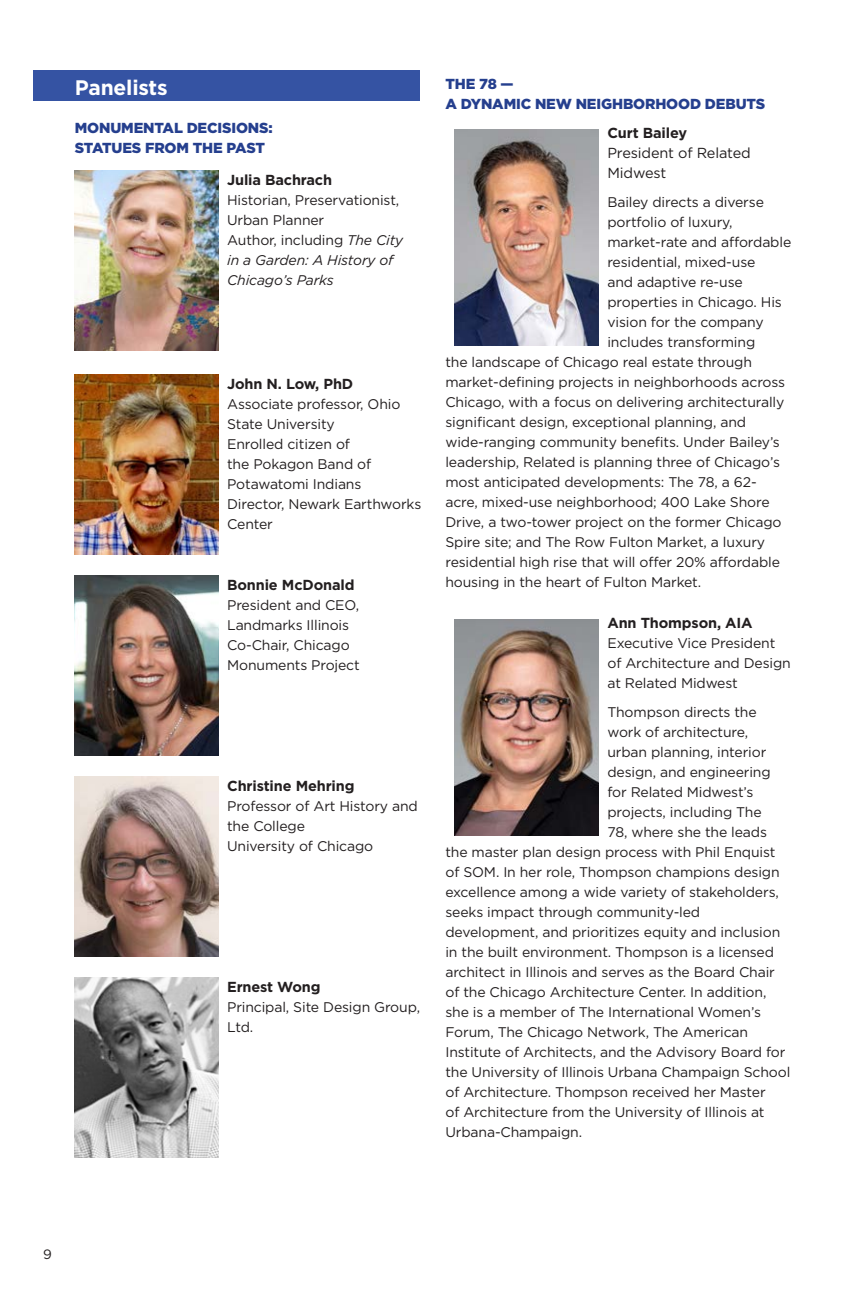
<style>
.page{position:relative;width:864px;height:1296px;background:#fff}
.page>*{position:absolute;margin:0;border:0;box-sizing:border-box;transform-origin:0 0}
.White_head_on_blue_b{font:700 21px "Gotham";letter-spacing:-.01em;color:#fff}
.biohead{font:700 14.4px "Gotham";letter-spacing:-.01em;color:#231f20}
.event_head_in_text{font:900 14.4px/20px "Gotham";letter-spacing:-.01em;color:#253f8e}
.biohead-2{font:14.4px/20px "Gotham";letter-spacing:-.01em;color:#231f20}
.bio{font:14px "Gotham";letter-spacing:-.01em;color:#231f20}
.biohead-3{font:14px/20px "Gotham";letter-spacing:-.01em;color:#231f20}
.t1{font:13.6px "Gotham";color:#231f20}
.s1{font-style:italic}
.s2{font-weight:700}
</style>
<div class="page">
<div style="left:33px;top:70px;width:387px;height:31px;background:#3553a3"></div>
<img style="left:75px;top:170px;width:144px;height:180px">
<img style="left:75px;top:374px;width:144px;height:180px">
<img style="left:75px;top:575px;width:144px;height:180px">
<img style="left:75px;top:776px;width:144px;height:180px">
<img style="left:75px;top:977px;width:144px;height:180px">
<img style="left:454px;top:620px;width:144px;height:216px">
<img style="left:454px;top:130px;width:144px;height:216px">
<p class="White_head_on_blue_b" style="left:75px;top:73px;width:94px">Panelists</p>
<p class="event_head_in_text" style="left:75px;top:117px;width:199px">MONUMENTAL DECISIONS:<br>STATUES FROM THE PAST</p>
<p class="biohead" style="left:227px;top:170px;width:106px">Julia Bachrach</p>
<p class="biohead-3" style="left:227px;top:189px;width:178px">Historian, Preservationist,<br>Urban Planner<br>Author, including <span class="s1">The City in a Garden: A History of<br>Chicago’s Parks</span></p>
<p class="biohead" style="left:227px;top:374px;width:128px">John N. Low, PhD</p>
<p class="biohead-3" style="left:227px;top:393px;width:196px">Associate professor, Ohio<br>State University<br>Enrolled citizen of<br>the Pokagon Band of<br>Potawatomi Indians<br>Director, Newark Earthworks<br>Center</p>
<p class="biohead" style="left:227px;top:575px;width:129px">Bonnie McDonald</p>
<p class="biohead-3" style="left:227px;top:594px;width:134px">President and CEO,<br>Landmarks Illinois<br>Co-Chair, Chicago<br>Monuments Project</p>
<p class="biohead" style="left:227px;top:776px;width:129px">Christine Mehring</p>
<p class="biohead-3" style="left:227px;top:795px;width:192px">Professor of Art History and the College<br>University of Chicago</p>
<p class="biohead" style="left:227px;top:977px;width:95px">Ernest Wong</p>
<p class="biohead-3" style="left:227px;top:996px;width:194px">Principal, Site Design Group,<br>Ltd.</p>
<p class="event_head_in_text" style="left:445px;top:74px;width:321px">THE 78 —<br>A DYNAMIC NEW NEIGHBORHOOD DEBUTS</p>
<p class="biohead-2" style="left:607px;top:123px;width:145px"><span class="s2">Curt Bailey<br></span>President of Related<br>Midwest</p>
<p class="bio" style="left:607px;top:193px;width:158px">Bailey directs a diverse</p>
<p class="bio" style="left:607px;top:213px;width:127px">portfolio of luxury,</p>
<p class="bio" style="left:607px;top:233px;width:185px">market-rate and affordable</p>
<p class="bio" style="left:607px;top:253px;width:150px">residential, mixed-use</p>
<p class="bio" style="left:607px;top:273px;width:137px">and adaptive re-use</p>
<p class="bio" style="left:607px;top:293px;width:176px">properties in Chicago. His</p>
<p class="bio" style="left:607px;top:313px;width:158px">vision for the company</p>
<p class="bio" style="left:607px;top:333px;width:149px">includes transforming</p>
<p class="bio" style="left:445px;top:353px;width:308px">the landscape of Chicago real estate through</p>
<p class="bio" style="left:445px;top:373px;width:341px">market-defining projects in neighborhoods across</p>
<p class="bio" style="left:445px;top:394px;width:340px">Chicago, with a focus on delivering architecturally</p>
<p class="bio" style="left:445px;top:414px;width:302px">significant design, exceptional planning, and</p>
<p class="bio" style="left:445px;top:434px;width:336px">wide-ranging community benefits. Under Bailey’s</p>
<p class="bio" style="left:445px;top:454px;width:336px">leadership, Related is planning three of Chicago’s</p>
<p class="bio" style="left:445px;top:474px;width:313px">most anticipated developments: The 78, a 62-</p>
<p class="bio" style="left:445px;top:494px;width:326px">acre, mixed-use neighborhood; 400 Lake Shore</p>
<p class="bio" style="left:445px;top:514px;width:338px">Drive, a two-tower project on the former Chicago</p>
<p class="bio" style="left:445px;top:534px;width:321px">Spire site; and The Row Fulton Market, a luxury</p>
<p class="bio" style="left:445px;top:554px;width:336px">residential high rise that will offer 20% affordable</p>
<p class="bio" style="left:445px;top:574px;width:257px">housing in the heart of Fulton Market.</p>
<p class="biohead" style="left:607px;top:614px;width:147px">Ann Thompson, AIA</p>
<p class="biohead-3" style="left:607px;top:633px;width:185px">Executive Vice President of Architecture and Design at Related Midwest</p>
<p class="bio" style="left:607px;top:703px;width:151px">Thompson directs the</p>
<p class="bio" style="left:607px;top:723px;width:142px">work of architecture,</p>
<p class="bio" style="left:607px;top:743px;width:160px">urban planning, interior</p>
<p class="bio" style="left:607px;top:763px;width:165px">design, and engineering</p>
<p class="bio" style="left:607px;top:783px;width:148px">for Related Midwest’s</p>
<p class="bio" style="left:607px;top:803px;width:156px">projects, including The</p>
<p class="bio" style="left:607px;top:823px;width:161px">78, where she the leads</p>
<p class="bio" style="left:445px;top:843px;width:331px">the master plan design process with Phil Enquist</p>
<p class="bio" style="left:445px;top:863px;width:336px">of SOM. In her role, Thompson champions design</p>
<p class="bio" style="left:445px;top:884px;width:335px">excellence among a wide variety of stakeholders,</p>
<p class="bio" style="left:445px;top:904px;width:256px">seeks impact through community-led</p>
<p class="bio" style="left:445px;top:924px;width:336px">development, and prioritizes equity and inclusion</p>
<p class="bio" style="left:445px;top:944px;width:330px">in the built environment. Thompson is a licensed</p>
<p class="bio" style="left:445px;top:964px;width:331px">architect in Illinois and serves as the Board Chair</p>
<p class="bio" style="left:445px;top:984px;width:323px">of the Chicago Architecture Center. In addition,</p>
<p class="bio" style="left:445px;top:1004px;width:317px">she is a member of The International Women’s</p>
<p class="bio" style="left:445px;top:1024px;width:304px">Forum, The Chicago Network, The American</p>
<p class="bio" style="left:445px;top:1044px;width:342px">Institute of Architects, and the Advisory Board for</p>
<p class="bio" style="left:445px;top:1064px;width:346px">the University of Illinois Urbana Champaign School</p>
<p class="bio" style="left:445px;top:1084px;width:322px">of Architecture. Thompson received her Master</p>
<p class="bio" style="left:445px;top:1104px;width:321px">of Architecture from the University of Illinois at</p>
<p class="bio" style="left:445px;top:1124px;width:138px">Urbana-Champaign.</p>
<p class="t1" style="left:43px;top:1245px;width:10px">9</p>
</div>
